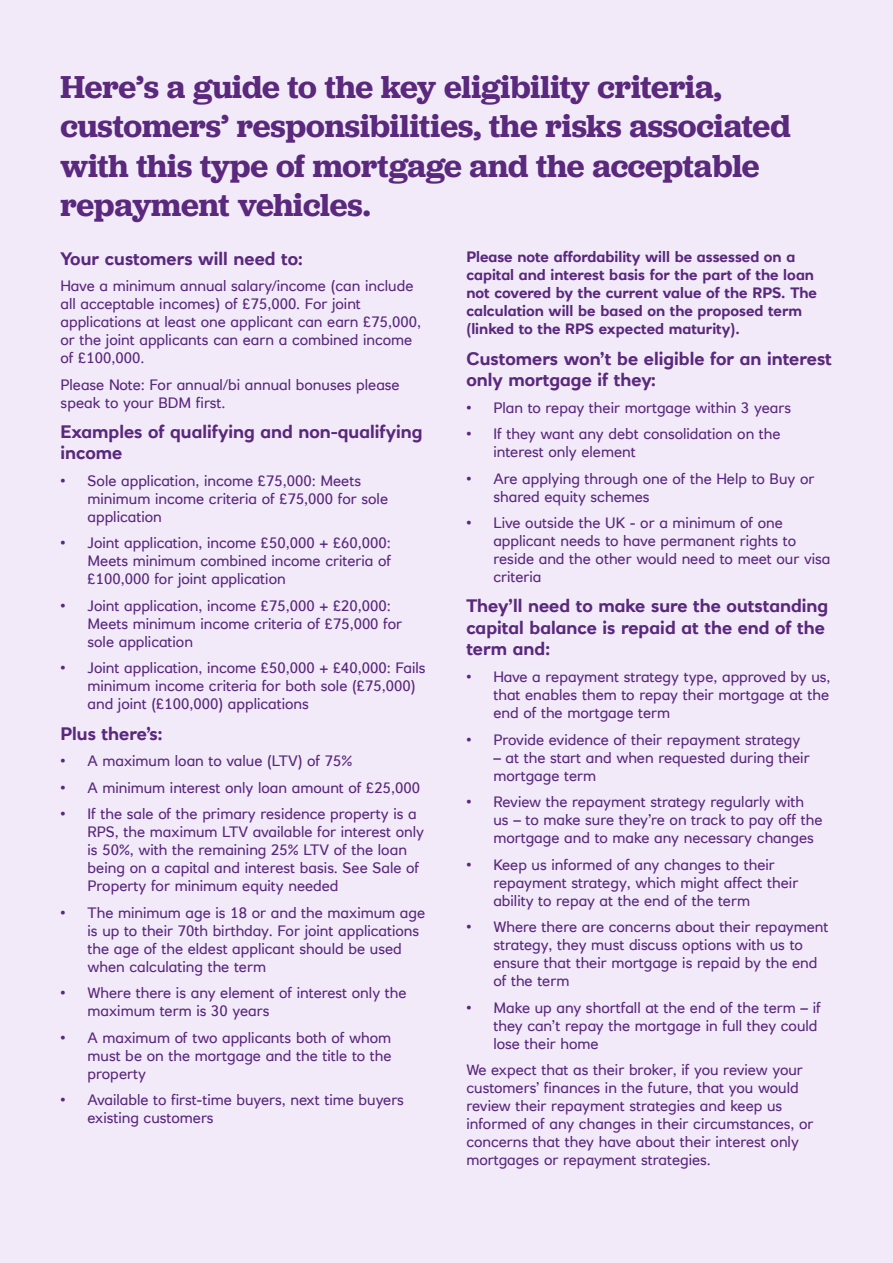
<style>
.page{position:relative;width:893px;height:1263px;background:#f2eaf9}
.page>*{position:absolute;margin:0;border:0;box-sizing:border-box;transform-origin:0 0}
.t1{font:600 33px "Jubilat";letter-spacing:-.005em;color:#5a287d}
.t2{font:700 18px/21.6px "RN House Sans";color:#5a287d}
.t3{font:15px/18px "RN House Sans";color:#5a287d}
.t4{font:700 15px/18px "RN House Sans";color:#5a287d}
</style>
<div class="page">
<p class="t1" style="left:61px;top:65px;width:663px">Here’s a guide to the key eligibility criteria,</p>
<p class="t1" style="left:61px;top:105px;width:732px">customers’ responsibilities, the risks associated</p>
<p class="t1" style="left:61px;top:145px;width:701px">with this type of mortgage and the acceptable</p>
<p class="t1" style="left:61px;top:184px;width:312px">repayment vehicles.</p>
<p class="t2" style="left:61px;top:247px;width:244px">Your customers will need to:</p>
<p class="t3" style="left:61px;top:277px;width:362px">Have a minimum annual salary/income (can include all acceptable incomes) of £75,000. For joint applications at least one applicant can earn £75,000, or the joint applicants can earn a combined income of £100,000.</p>
<p class="t3" style="left:61px;top:375px;width:341px">Please Note: For annual/bi annual bonuses please speak to your BDM first.</p>
<p class="t2" style="left:61px;top:420px;width:364px">Examples of qualifying and non-qualifying income</p>
<p class="t3" style="left:88px;top:471px;width:302px;text-indent:-27px">• Sole application, income £75,000: Meets minimum income criteria of £75,000 for sole application</p>
<p class="t3" style="left:88px;top:534px;width:305px;text-align:justify;text-indent:-27px">• Joint application, income £50,000 + £60,000:<br>Meets minimum combined income criteria of £100,000 for joint application</p>
<p class="t3" style="left:88px;top:596px;width:316px;text-indent:-27px">• Joint application, income £75,000 + £20,000:<br>Meets minimum income criteria of £75,000 for sole application</p>
<p class="t3" style="left:88px;top:659px;width:340px;text-indent:-27px">• Joint application, income £50,000 + £40,000: Fails minimum income criteria for both sole (£75,000) and joint (£100,000) applications</p>
<p class="t2" style="left:61px;top:722px;width:104px">Plus there’s:</p>
<p class="t3" style="left:61px;top:752px;width:293px">• A maximum loan to value (LTV) of 75%</p>
<p class="t3" style="left:61px;top:778px;width:361px">• A minimum interest only loan amount of £25,000</p>
<p class="t3" style="left:88px;top:805px;width:338px;text-indent:-27px">• If the sale of the primary residence property is a RPS, the maximum LTV available for interest only is 50%, with the remaining 25% LTV of the loan being on a capital and interest basis. See Sale of Property for minimum equity needed</p>
<p class="t3" style="left:88px;top:903px;width:339px;text-indent:-27px">• The minimum age is 18 or and the maximum age is up to their 70th birthday. For joint applications the age of the eldest applicant should be used when calculating the term</p>
<p class="t3" style="left:88px;top:984px;width:321px;text-indent:-27px">• Where there is any element of interest only the maximum term is 30 years</p>
<p class="t3" style="left:88px;top:1028px;width:306px;text-align:justify;text-indent:-27px">• A maximum of two applicants both of whom must be on the mortgage and the title to the property</p>
<p class="t3" style="left:88px;top:1091px;width:318px;text-indent:-27px">• Available to first-time buyers, next time buyers existing customers</p>
<p class="t4" style="left:466px;top:248px;width:352px">Please note affordability will be assessed on a capital and interest basis for the part of the loan not covered by the current value of the RPS. The calculation will be based on the proposed term (linked to the RPS expected maturity).</p>
<p class="t2" style="left:466px;top:347px;width:367px">Customers won’t be eligible for an interest only mortgage if they:</p>
<p class="t3" style="left:466px;top:398px;width:326px">• Plan to repay their mortgage within 3 years</p>
<p class="t3" style="left:493px;top:425px;width:289px;text-indent:-27px">• If they want any debt consolidation on the interest only element</p>
<p class="t3" style="left:493px;top:469px;width:323px;text-indent:-27px">• Are applying through one of the Help to Buy or shared equity schemes</p>
<p class="t3" style="left:493px;top:514px;width:339px;text-indent:-27px">• Live outside the UK - or a minimum of one applicant needs to have permanent rights to reside and the other would need to meet our visa criteria</p>
<p class="t2" style="left:466px;top:595px;width:363px">They’ll need to make sure the outstanding capital balance is repaid at the end of the term and:</p>
<p class="t3" style="left:493px;top:668px;width:339px;text-align:justify;text-indent:-27px">• Have a repayment strategy type, approved by us, that enables them to repay their mortgage at the end of the mortgage term</p>
<p class="t3" style="left:466px;top:730px;width:336px">• Provide evidence of their repayment strategy</p>
<p class="t3" style="left:493px;top:748px;width:318px">– at the start and when requested during their mortgage term</p>
<p class="t3" style="left:493px;top:793px;width:331px;text-indent:-27px">• Review the repayment strategy regularly with us – to make sure they’re on track to pay off the mortgage and to make any necessary changes</p>
<p class="t3" style="left:493px;top:855px;width:306px;text-indent:-27px">• Keep us informed of any changes to their repayment strategy, which might affect their ability to repay at the end of the term</p>
<p class="t3" style="left:493px;top:918px;width:337px;text-indent:-27px">• Where there are concerns about their repayment strategy, they must discuss options with us to ensure that their mortgage is repaid by the end of the term</p>
<p class="t3" style="left:493px;top:998px;width:329px;text-indent:-27px">• Make up any shortfall at the end of the term – if they can’t repay the mortgage in full they could lose their home</p>
<p class="t3" style="left:466px;top:1061px;width:349px">We expect that as their broker, if you review your customers’ finances in the future, that you would review their repayment strategies and keep us informed of any changes in their circumstances, or concerns that they have about their interest only mortgages or repayment strategies.</p>
</div>
